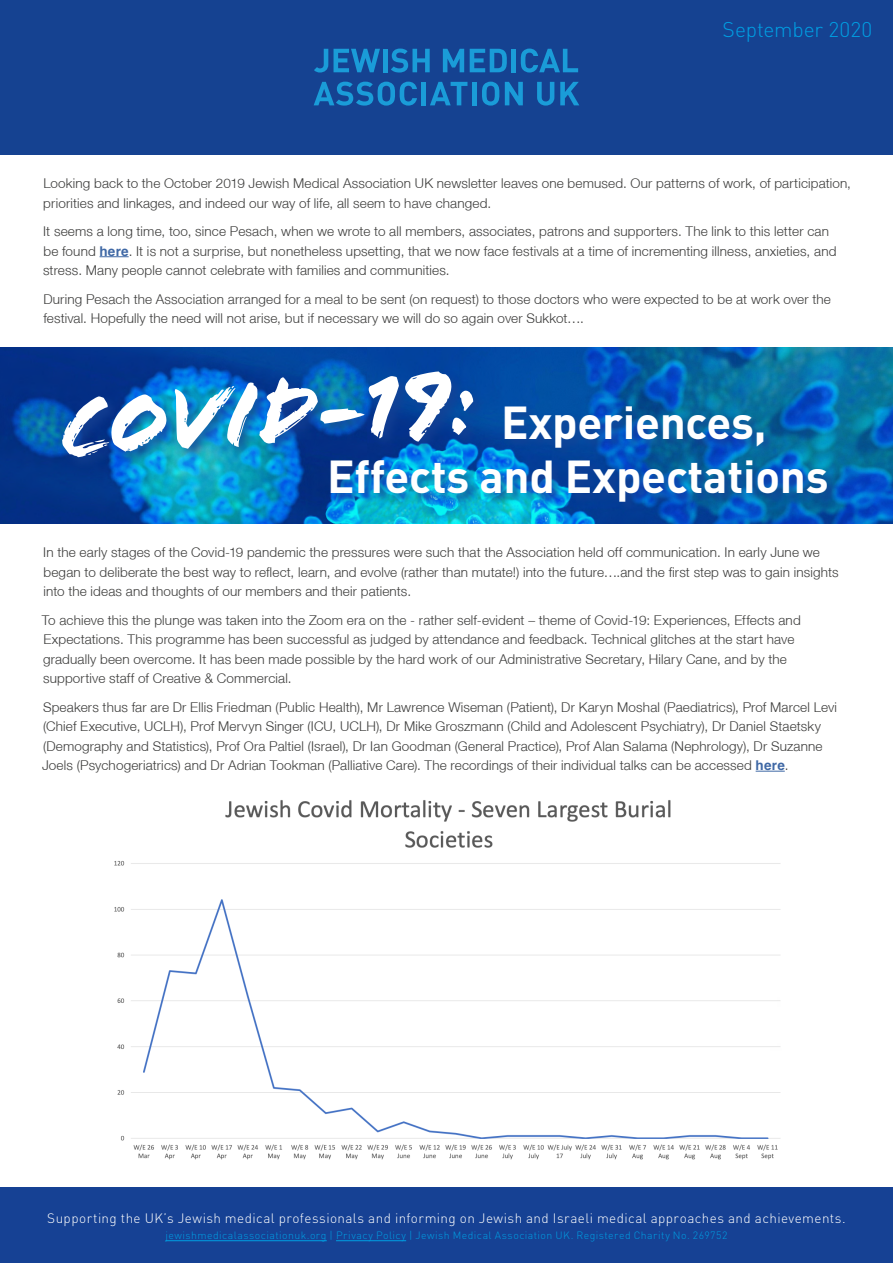
<style>
.page{position:relative;width:893px;height:1263px;background:#fff}
.page>*{position:absolute;margin:0;border:0;box-sizing:border-box;transform-origin:0 0}
.t1{font:93.9px "Flood Std";color:#fff}
.t2{font:700 45.6px/54.8px "DIN Pro";letter-spacing:-.005em;color:#fff}
.t3{font:300 21px "DIN Pro";letter-spacing:-.01em;color:#009fe3}
.t4{font:300 13.5px/19.5px "Helvetica Neue LT";letter-spacing:.01em;color:#3c3c3b}
.t5{font:300 13.5px "DIN Pro";letter-spacing:.03em;color:#fff}
.t6{font:300 10.5px "DIN Pro";letter-spacing:.04em;color:#009fe3}
.s1{font-family:"Helvetica";font-weight:700;color:#3f68a5}
</style>
<div class="page">
<div style="left:0;top:1187px;width:893px;height:76px;background:#164194"></div>
<hr style="left:165px;top:1240px;width:162px;height:1px;background:#009fe3">
<hr style="left:336px;top:1240px;width:70px;height:1px;background:#009fe3">
<div style="left:0;top:0;width:893px;height:154px;background:#154291"></div>
<svg style="left:314px;top:49px;width:14px;height:24px"></svg>
<svg style="left:334px;top:49px;width:46px;height:23px"></svg>
<hr style="left:383px;top:49px;width:4px;height:23px;background:#1a9cd8">
<svg style="left:391px;top:49px;width:39px;height:24px"></svg>
<svg style="left:443px;top:49px;width:21px;height:23px"></svg>
<svg style="left:470px;top:49px;width:37px;height:23px"></svg>
<div style="left:511px;top:49px;width:5px;height:23px;background:#1a9cd8"></div>
<svg style="left:521px;top:49px;width:57px;height:24px"></svg>
<svg style="left:314px;top:82px;width:103px;height:24px"></svg>
<hr style="left:422px;top:82px;width:4px;height:23px;background:#1a9cd8">
<svg style="left:430px;top:82px;width:37px;height:23px"></svg>
<div style="left:472px;top:82px;width:5px;height:23px;background:#1a9cd8"></div>
<svg style="left:482px;top:82px;width:17px;height:24px"></svg>
<svg style="left:505px;top:82px;width:18px;height:23px"></svg>
<svg style="left:537px;top:82px;width:17px;height:24px"></svg>
<svg style="left:560px;top:82px;width:19px;height:23px"></svg>
<svg style="left:100px;top:256px;width:29px;height:1px"></svg>
<svg style="left:756px;top:771px;width:29px;height:1px"></svg>
<img style="left:114px;top:800px;width:667px;height:360px">
<img style="left:0;top:348px;width:893px;height:175px">
<div style="left:329px;top:404px;width:509px;height:109px;background:#164194;opacity:.75"></div>
<div style="left:59px;top:369px;width:429px;height:103px;background:#164194;opacity:.75"></div>
<h3 class="t3" style="left:722px;top:15px;width:151px">September 2020</h3>
<p class="t4" style="left:43px;top:173px;width:809px">Looking back to the October 2019 Jewish Medical Association UK newsletter leaves one bemused. Our patterns of work, of participation, priorities and linkages, and indeed our way of life, all seem to have changed.</p>
<p class="t4" style="left:43px;top:221px;width:795px">It seems a long time, too, since Pesach, when we wrote to all members, associates, patrons and supporters. The link to this letter can be found <span class="s1">here</span>. It is not a surprise, but nonetheless upsetting, that we now face festivals at a time of incrementing illness, anxieties, and stress. Many people cannot celebrate with families and communities.</p>
<p class="t4" style="left:43px;top:289px;width:789px">During Pesach the Association arranged for a meal to be sent (on request) to those doctors who were expected to be at work over the festival. Hopefully the need will not arise, but if necessary we will do so again over Sukkot….</p>
<h1 class="t1" style="left:56px;top:374px;width:422px;rotate:-4deg">COVID-19:</h1>
<h2 class="t2" style="left:327px;top:393px;width:503px;text-indent:174px">Experiences,<br>Effects and Expectations</h2>
<p class="t4" style="left:43px;top:542px;width:797px">In the early stages of the Covid-19 pandemic the pressures were such that the Association held off communication. In early June we began to deliberate the best way to reflect, learn, and evolve (rather than mutate!) into the future….and the first step was to gain insights into the ideas and thoughts of our members and their patients.</p>
<p class="t4" style="left:42px;top:610px;width:760px">To achieve this the plunge was taken into the Zoom era on the - rather self-evident – theme of Covid-19: Experiences, Effects and Expectations. This programme has been successful as judged by attendance and feedback. Technical glitches at the start have gradually been overcome. It has been made possible by the hard work of our Administrative Secretary, Hilary Cane, and by the supportive staff of Creative &amp; Commercial.</p>
<p class="t4" style="left:42px;top:697px;width:796px">Speakers thus far are Dr Ellis Friedman (Public Health), Mr Lawrence Wiseman (Patient), Dr Karyn Moshal (Paediatrics), Prof Marcel Levi (Chief Executive, UCLH), Prof Mervyn Singer (ICU, UCLH), Dr Mike Groszmann (Child and Adolescent Psychiatry), Dr Daniel Staetsky (Demography and Statistics), Prof Ora Paltiel (Israel), Dr Ian Goodman (General Practice), Prof Alan Salama (Nephrology), Dr Suzanne Joels (Psychogeriatrics) and Dr Adrian Tookman (Palliative Care). The recordings of their individual talks can be accessed <span class="s1">here</span>.</p>
<p class="t5" style="left:47px;top:1209px;width:800px">Supporting the UK’s Jewish medical professionals and informing on Jewish and Israeli medical approaches and achievements.</p>
<p class="t6" style="left:165px;top:1228px;width:564px">jewishmedicalassociationuk.org | Privacy Policy | Jewish Medical Association UK. Registered Charity No. 269752</p>
</div>
